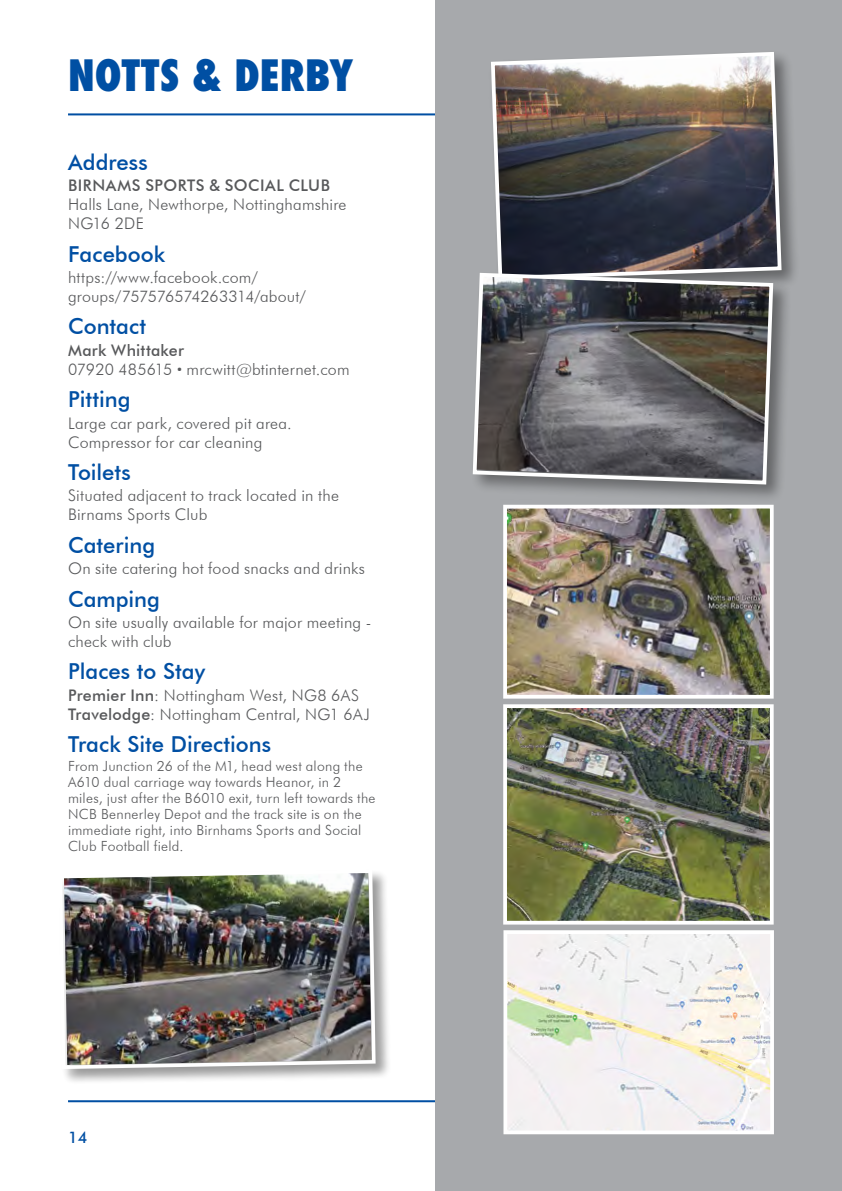
<style>
.page{position:relative;width:842px;height:1191px;background:#fff}
.page>*{position:absolute;margin:0;border:0;box-sizing:border-box;transform-origin:0 0}
.t1{font:800 condensed 42px "Futura";color:#004fa3}
.t2{font:500 22px "Futura BT";color:#004fa3}
.t3{font:300 16px/19px "Futura BT";letter-spacing:.015em;color:#58595b}
.t4{font:500 16px "Futura BT";letter-spacing:.03em;color:#58595b}
.t5{font:500 16px "Futura BT";color:#004fa3}
.t6{font:300 14px/16px "Futura BT";letter-spacing:.02em;color:#58595b}
.s1{font-weight:500}
.s2{font-family:"Sansation";font-weight:400}
</style>
<div class="page">
<hr style="left:68px;top:113px;width:774px;height:2px;background:#004fa3">
<hr style="left:68px;top:1100px;width:774px;height:2px;background:#004fa3">
<div style="left:435px;top:0;width:407px;height:1191px;background:#a7a9ac"></div>
<div style="left:488px;top:49px;width:312px;height:250px;background:#000;opacity:.4"></div>
<img style="left:489px;top:50px;width:294px;height:220px">
<div style="left:470px;top:270px;width:322px;height:233px;background:#000;opacity:.4"></div>
<svg style="left:471px;top:271px;width:304px;height:215px;background:#656466"></svg>
<div style="left:58px;top:869px;width:333px;height:216px;background:#000;opacity:.4"></div>
<img style="left:58px;top:869px;width:319px;height:201px">
<img style="left:508px;top:510px;width:261px;height:183px">
<div style="left:503px;top:505px;width:271px;height:193px;border:4px solid #fff"></div>
<img style="left:508px;top:709px;width:261px;height:210px">
<div style="left:503px;top:704px;width:271px;height:220px;border:4px solid #fff"></div>
<img style="left:508px;top:935px;width:261px;height:194px">
<div style="left:503px;top:930px;width:271px;height:204px;border:4px solid #fff"></div>
<h1 class="t1" style="left:68px;top:47px;width:287px">NOTTS &amp; DERBY</h1>
<h2 class="t2" style="left:68px;top:149px;width:81px">Address</h2>
<p class="t4" style="left:68px;top:176px;width:263px">BIRNAMS SPORTS &amp; SOCIAL CLUB</p>
<p class="t3" style="left:68px;top:195px;width:280px">Halls Lane, Newthorpe, Nottinghamshire<br>NG16 2DE</p>
<h2 class="t2" style="left:68px;top:240px;width:99px">Facebook</h2>
<p class="t3" style="left:68px;top:268px;width:239px">https://www.facebook.com/ groups/757576574263314/about/</p>
<h2 class="t2" style="left:68px;top:313px;width:80px">Contact</h2>
<p class="t3" style="left:68px;top:340px;width:283px"><span class="s1">Mark Whittaker<br></span>07920 485615 <span class="s2">•</span> mrcwitt@btinternet.com</p>
<h2 class="t2" style="left:68px;top:386px;width:64px">Pitting</h2>
<p class="t3" style="left:68px;top:413px;width:225px">Large car park, covered pit area.<br>Compressor for car cleaning</p>
<h2 class="t2" style="left:68px;top:459px;width:64px">Toilets</h2>
<p class="t3" style="left:68px;top:486px;width:272px">Situated adjacent to track located in the<br>Birnams Sports Club</p>
<h2 class="t2" style="left:68px;top:531px;width:89px">Catering</h2>
<p class="t3" style="left:68px;top:559px;width:298px">On site catering hot food snacks and drinks</p>
<h2 class="t2" style="left:68px;top:585px;width:93px">Camping</h2>
<p class="t3" style="left:68px;top:612px;width:305px">On site usually available for major meeting - check with club</p>
<h2 class="t2" style="left:68px;top:658px;width:139px">Places to Stay</h2>
<p class="t3" style="left:68px;top:685px;width:303px"><span class="s1">Premier Inn</span>: Nottingham West, NG8 6AS<br><span class="s1">Travelodge</span>: Nottingham Central, NG1 6AJ</p>
<h2 class="t2" style="left:68px;top:731px;width:205px">Track Site Directions</h2>
<p class="t6" style="left:68px;top:757px;width:309px">From Junction 26 of the M1, head west along the A610 dual carriage way towards Heanor, in 2 miles, just after the B6010 exit, turn left towards the NCB Bennerley Depot and the track site is on the immediate right, into Birnhams Sports and Social Club Football field.</p>
<p class="t5" style="left:68px;top:1127px;width:21px">14</p>
</div>
